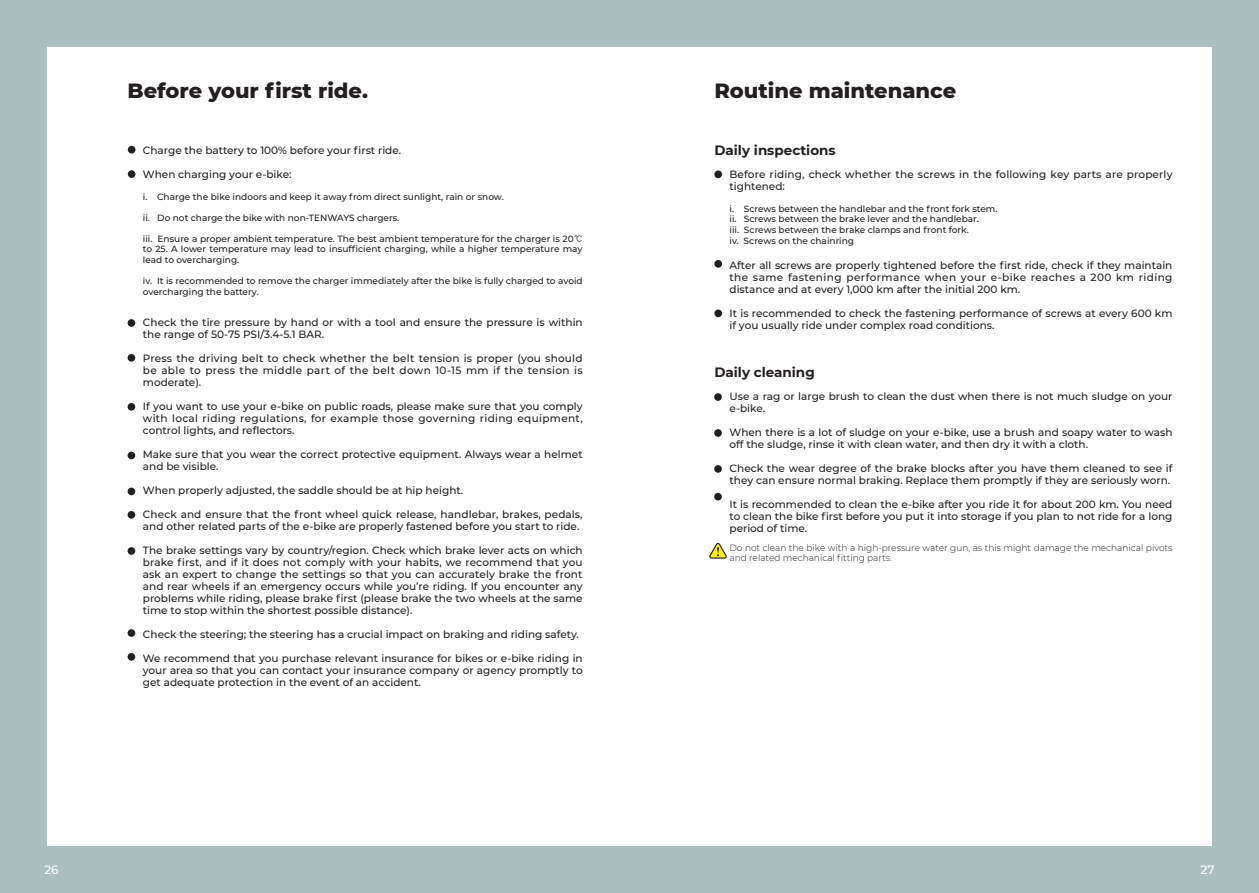
<style>
.page{position:relative;width:1259px;height:893px;background:#fff}
.page>*{position:absolute;margin:0;border:0;box-sizing:border-box;transform-origin:0 0}
.t1{font:800 21px "Montserrat";color:#231f20}
.t2{font:700 13.5px "Montserrat";color:#231f20}
.t3{font:500 12px "Montserrat";color:#fff}
.t4{font:500 10.5px/12px "Montserrat";color:#231f20}
.t5{font:500 9px/10.5px "Montserrat";color:#231f20;text-align:justify}
.t6{font:300 9px/10.5px "Montserrat";color:#231f20}
.s1{font-family:"ST Heiti SC";font-weight:300}
</style>
<div class="page">
<div style="left:0;top:0;width:47px;height:893px;background:#acbfbf"></div>
<div style="left:1212px;top:0;width:47px;height:893px;background:#acbfbf"></div>
<div style="left:0;top:846px;width:1259px;height:47px;background:#acbfbf"></div>
<div style="left:0;top:0;width:1259px;height:47px;background:#acbfbf"></div>
<div style="left:128px;top:146px;width:7px;height:7px;background:#231f20;border-radius:50%"></div>
<div style="left:714px;top:171px;width:8px;height:7px;background:#231f20;border-radius:50%"></div>
<div style="left:714px;top:260px;width:8px;height:8px;background:#231f20;border-radius:50%"></div>
<div style="left:714px;top:310px;width:8px;height:7px;background:#231f20;border-radius:50%"></div>
<div style="left:128px;top:170px;width:7px;height:8px;background:#231f20;border-radius:50%"></div>
<div style="left:128px;top:319px;width:7px;height:8px;background:#231f20;border-radius:50%"></div>
<div style="left:714px;top:393px;width:8px;height:8px;background:#231f20;border-radius:50%"></div>
<div style="left:128px;top:354px;width:7px;height:8px;background:#231f20;border-radius:50%"></div>
<div style="left:714px;top:429px;width:8px;height:8px;background:#231f20;border-radius:50%"></div>
<div style="left:128px;top:403px;width:7px;height:8px;background:#231f20;border-radius:50%"></div>
<div style="left:714px;top:465px;width:8px;height:8px;background:#231f20;border-radius:50%"></div>
<div style="left:128px;top:452px;width:7px;height:7px;background:#231f20;border-radius:50%"></div>
<div style="left:714px;top:493px;width:8px;height:7px;background:#231f20;border-radius:50%"></div>
<div style="left:128px;top:488px;width:7px;height:7px;background:#231f20;border-radius:50%"></div>
<div style="left:128px;top:511px;width:7px;height:8px;background:#231f20;border-radius:50%"></div>
<div style="left:128px;top:547px;width:7px;height:8px;background:#231f20;border-radius:50%"></div>
<div style="left:128px;top:629px;width:7px;height:8px;background:#231f20;border-radius:50%"></div>
<div style="left:128px;top:653px;width:7px;height:8px;background:#231f20;border-radius:50%"></div>
<svg style="left:709px;top:543px;width:18px;height:16px"></svg>
<p class="t1" style="left:128px;top:75px;width:242px">Before your first ride.</p>
<p class="t1" style="left:714px;top:75px;width:243px">Routine maintenance</p>
<p class="t2" style="left:714px;top:140px;width:123px">Daily inspections</p>
<p class="t4" style="left:143px;top:143px;width:260px">Charge the battery to 100% before your first ride.</p>
<p class="t4" style="left:143px;top:167px;width:150px">When charging your e-bike:</p>
<p class="t4" style="left:729px;top:168px;width:444px">Before riding, check whether the screws in the following key parts are properly tightened:</p>
<p class="t5" style="left:143px;top:191px;width:362px">i. Charge the bike indoors and keep it away from direct sunlight, rain or snow.</p>
<p class="t5" style="left:143px;top:212px;width:258px">ii. Do not charge the bike with non-TENWAYS chargers.</p>
<p class="t5" style="left:143px;top:233px;width:441px">iii. Ensure a proper ambient temperature. The best ambient temperature for the charger is 20<span class="s1">℃ </span>to 25. A lower temperature may lead to insufficient charging, while a higher temperature may lead to overcharging.</p>
<p class="t5" style="left:143px;top:274px;width:441px;line-height:11.2px">iv. It is recommended to remove the charger immediately after the bike is fully charged to avoid overcharging the battery.</p>
<p class="t5" style="left:729px;top:203px;width:269px">i. Screws between the handlebar and the front fork stem.</p>
<p class="t5" style="left:729px;top:214px;width:251px">ii. Screws between the brake lever and the handlebar.</p>
<p class="t5" style="left:729px;top:224px;width:241px">iii. Screws between the brake clamps and front fork.</p>
<p class="t5" style="left:729px;top:235px;width:126px">iv. Screws on the chainring</p>
<p class="t4" style="left:729px;top:259px;width:444px;text-align:justify">After all screws are properly tightened before the first ride, check if they maintain the same fastening performance when your e-bike reaches a 200 km riding distance and at every 1,000 km after the initial 200 km.</p>
<p class="t4" style="left:729px;top:307px;width:444px">It is recommended to check the fastening performance of screws at every 600 km</p>
<p class="t4" style="left:143px;top:316px;width:441px">Check the tire pressure by hand or with a tool and ensure the pressure is within</p>
<p class="t4" style="left:729px;top:319px;width:266px">if you usually ride under complex road conditions.</p>
<p class="t4" style="left:143px;top:328px;width:183px">the range of 50-75 PSI/3.4-5.1 BAR.</p>
<p class="t4" style="left:143px;top:352px;width:441px;text-align:justify">Press the driving belt to check whether the belt tension is proper (you should be able to press the middle part of the belt down 10-15 mm if the tension is moderate).</p>
<p class="t4" style="left:143px;top:400px;width:441px;text-align:justify">If you want to use your e-bike on public roads, please make sure that you comply with local riding regulations, for example those governing riding equipment, control lights, and reflectors.</p>
<p class="t4" style="left:143px;top:448px;width:441px">Make sure that you wear the correct protective equipment. Always wear a helmet and be visible.</p>
<p class="t4" style="left:143px;top:484px;width:322px">When properly adjusted, the saddle should be at hip height.</p>
<p class="t4" style="left:143px;top:508px;width:441px">Check and ensure that the front wheel quick release, handlebar, brakes, pedals, and other related parts of the e-bike are properly fastened before you start to ride.</p>
<p class="t4" style="left:143px;top:544px;width:441px;text-align:justify">The brake settings vary by country/region. Check which brake lever acts on which brake first, and if it does not comply with your habits, we recommend that you ask an expert to change the settings so that you can accurately brake the front and rear wheels if an emergency occurs while you’re riding. If you encounter any problems while riding, please brake first (please brake the two wheels at the same time to stop within the shortest possible distance).</p>
<p class="t4" style="left:143px;top:628px;width:437px">Check the steering; the steering has a crucial impact on braking and riding safety.</p>
<p class="t4" style="left:143px;top:652px;width:441px;text-align:justify">We recommend that you purchase relevant insurance for bikes or e-bike riding in your area so that you can contact your insurance company or agency promptly to get adequate protection in the event of an accident.</p>
<p class="t2" style="left:714px;top:362px;width:102px">Daily cleaning</p>
<p class="t4" style="left:729px;top:390px;width:444px">Use a rag or large brush to clean the dust when there is not much sludge on your e-bike.</p>
<p class="t4" style="left:729px;top:426px;width:444px">When there is a lot of sludge on your e-bike, use a brush and soapy water to wash off the sludge, rinse it with clean water, and then dry it with a cloth.</p>
<p class="t4" style="left:729px;top:462px;width:444px">Check the wear degree of the brake blocks after you have them cleaned to see if they can ensure normal braking. Replace them promptly if they are seriously worn.</p>
<p class="t4" style="left:729px;top:498px;width:444px;text-align:justify">It is recommended to clean the e-bike after you ride it for about 200 km. You need to clean the bike first before you put it into storage if you plan to not ride for a long period of time.</p>
<p class="t6" style="left:729px;top:542px;width:444px">Do not clean the bike with a high-pressure water gun, as this might damage the mechanical pivots and related mechanical fitting parts.</p>
<p class="t3" style="left:44px;top:861px;width:16px">26</p>
<p class="t3" style="left:1200px;top:861px;width:16px">27</p>
</div>
